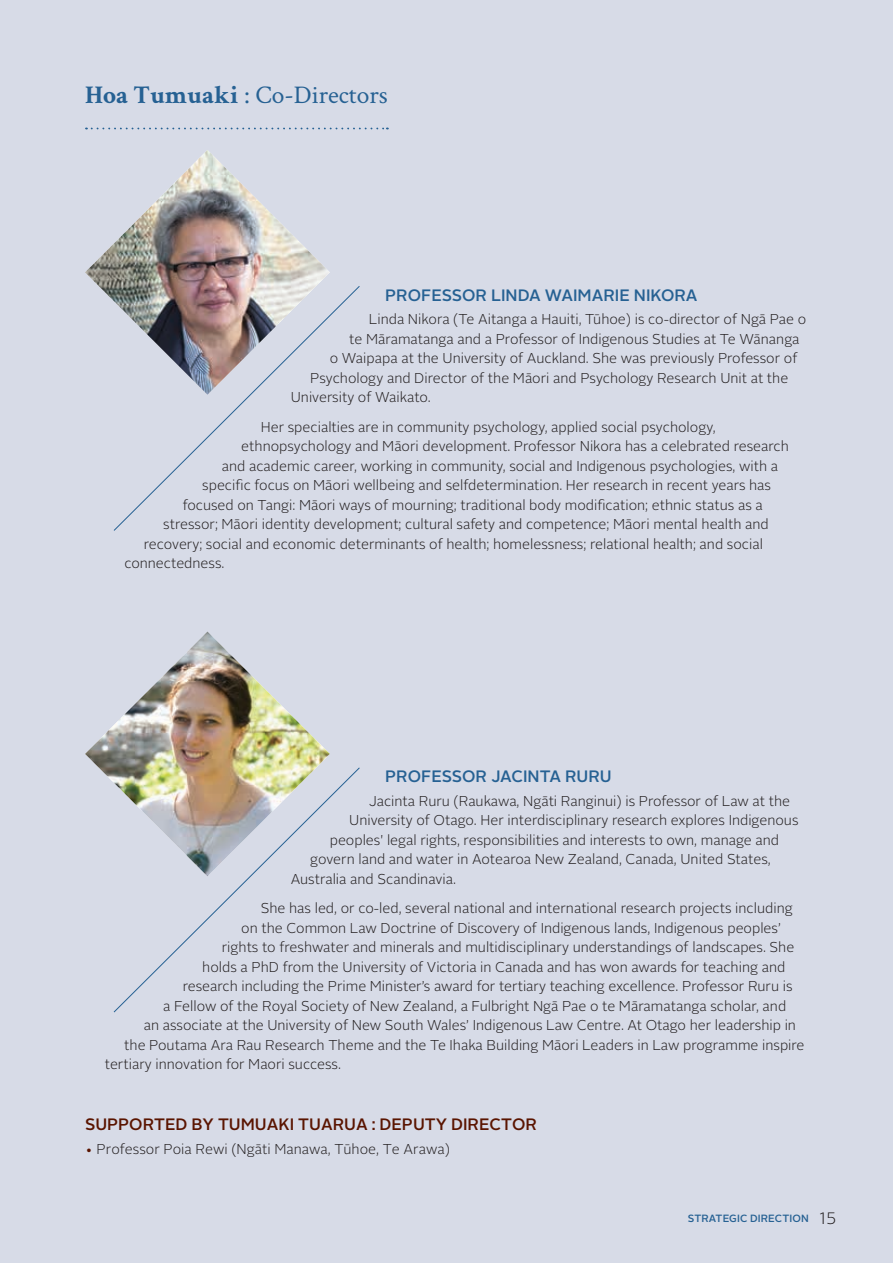
<style>
.page{position:relative;width:893px;height:1263px;background:#d7dbe7}
.page>*{position:absolute;margin:0;border:0;box-sizing:border-box;transform-origin:0 0}
.t1{font:25.5px "Crimson Text";color:#266193}
.t2{font:500 16.5px "Alright Sans";color:#266193}
.t3{font:500 16.5px "Alright Sans";color:#5a1400}
.t4{font:300 14.25px "Alright Sans";color:#231f20}
.t5{font:500 10.5px "Alright Sans";letter-spacing:.01em;color:#266193}
.s1{font-weight:700}
.s2{color:#5a1400}
.s3{font-weight:300;font-size:16.5px;color:#231f20}
</style>
<div class="page">
<svg style="left:86px;top:128px;width:302px;height:1px"></svg>
<img style="left:85px;top:150px;width:245px;height:150px">
<svg style="left:113px;top:285px;width:247px;height:246px"></svg>
<img style="left:85px;top:631px;width:245px;height:151px">
<svg style="left:113px;top:767px;width:247px;height:246px"></svg>
<h1 class="t1" style="left:85px;top:77px;width:304px"><span class="s1">Hoa Tumuaki</span> : Co-Directors</h1>
<p class="t2" style="left:385px;top:283px;width:228px">PROFESSOR LINDA WAIMARIE</p>
<p class="t2" style="left:634px;top:283px;width:23px">NIKOR</p>
<p class="t2" style="left:686px;top:283px;width:13px">A</p>
<p class="t4" style="left:369px;top:310px;width:439px">Linda Nikora (Te Aitanga a Hauiti, Tūhoe) is co-director of Ngā Pae o</p>
<p class="t4" style="left:349px;top:329px;width:452px">te Māramatanga and a Professor of Indigenous Studies at Te Wānanga</p>
<p class="t4" style="left:330px;top:349px;width:469px">o Waipapa at the University of Auckland. She was previously Professor of</p>
<p class="t4" style="left:310px;top:368px;width:479px">Psychology and Director of the Māori and Psychology Research Unit at the</p>
<p class="t4" style="left:291px;top:388px;width:142px">University of Waikato.</p>
<p class="t4" style="left:261px;top:417px;width:456px">Her specialties are in community psychology, applied social psychology,</p>
<p class="t4" style="left:241px;top:436px;width:549px">ethnopsychology and Māori development. Professor Nikora has a celebrated research</p>
<p class="t4" style="left:222px;top:456px;width:558px">and academic career, working in community, social and Indigenous psychologies, with a</p>
<p class="t4" style="left:202px;top:475px;width:570px">specific focus on Māori wellbeing and selfdetermination. Her research in recent years has</p>
<p class="t4" style="left:183px;top:495px;width:581px">focused on Tangi: Māori ways of mourning; traditional body modification; ethnic status as a</p>
<p class="t4" style="left:163px;top:514px;width:607px">stressor; Māori identity development; cultural safety and competence; Māori mental health and</p>
<p class="t4" style="left:144px;top:534px;width:621px">recovery; social and economic determinants of health; homelessness; relational health; and social</p>
<p class="t4" style="left:124px;top:553px;width:102px">connectedness.</p>
<p class="t2" style="left:385px;top:765px;width:154px">PROFESS OR JACINTA</p>
<p class="t2" style="left:565px;top:765px;width:48px">RURU</p>
<p class="t4" style="left:369px;top:791px;width:423px">Jacinta Ruru (Raukawa, Ngāti Ranginui) is Professor of Law at the</p>
<p class="t4" style="left:349px;top:811px;width:451px">University of Otago. Her interdisciplinary research explores Indigenous</p>
<p class="t4" style="left:330px;top:830px;width:451px">peoples' legal rights, responsibilities and interests to own, manage and</p>
<p class="t4" style="left:310px;top:850px;width:462px">govern land and water in Aotearoa New Zealand, Canada, United States,</p>
<p class="t4" style="left:291px;top:869px;width:167px">Australia and Scandinavia.</p>
<p class="t4" style="left:261px;top:899px;width:534px">She has led, or co-led, several national and international research projects including</p>
<p class="t4" style="left:241px;top:918px;width:541px">on the Common Law Doctrine of Discovery of Indigenous lands, Indigenous peoples’</p>
<p class="t4" style="left:222px;top:938px;width:574px">rights to freshwater and minerals and multidisciplinary understandings of landscapes. She</p>
<p class="t4" style="left:202px;top:957px;width:585px">holds a PhD from the University of Victoria in Canada and has won awards for teaching and</p>
<p class="t4" style="left:183px;top:977px;width:611px">research including the Prime M inister’s award for tertiary teaching excellence. Professor Ruru is</p>
<p class="t4" style="left:163px;top:996px;width:624px">a Fellow of the Royal Society of New Zealand, a Fulbright Ngā Pae o te Māramatanga scholar, and</p>
<p class="t4" style="left:144px;top:1016px;width:654px">an associate at the University of New South Wales’ Indigenous Law Centre. At Otago her leadership in</p>
<p class="t4" style="left:124px;top:1035px;width:682px">the Poutama Ara Rau Research Theme and the Te Ihaka Building Māori Leaders in Law programme inspire</p>
<p class="t4" style="left:105px;top:1054px;width:238px">tertiary innovation for Maori success.</p>
<p class="t3" style="left:85px;top:1113px;width:453px">SUPPORTED BY TUMUAKI TUARUA : DEPUTY DIRECTOR</p>
<p class="t4" style="left:85px;top:1139px;width:366px"><span class="s2">•</span> Professor Poia Rewi (Ngāti Manawa, Tūhoe, Te Arawa)</p>
<p class="t5" style="left:688px;top:1211px;width:150px">STRAT EGIC DIRECTION <span class="s3">15</span></p>
</div>
